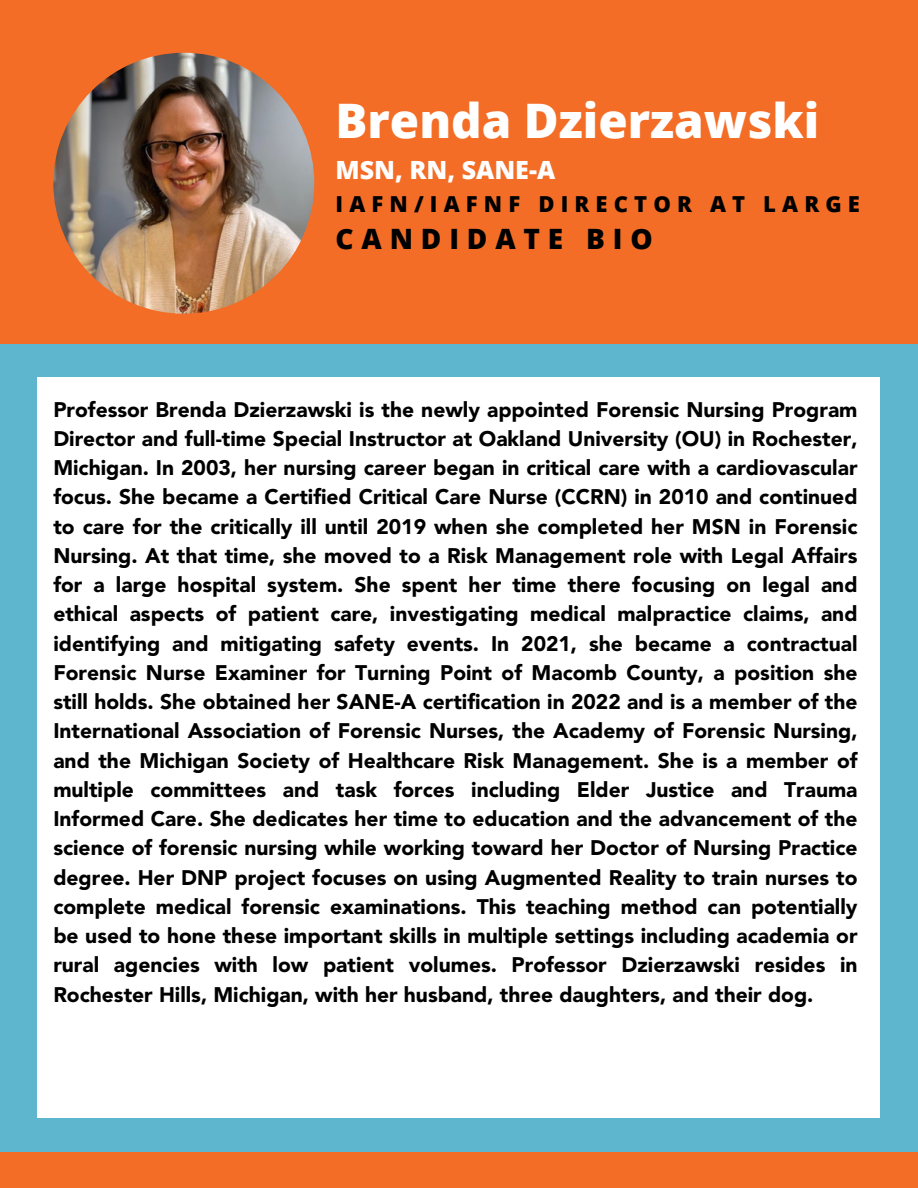
<style>
.page{position:relative;width:918px;height:1188px;background:#f36d26}
.page>*{position:absolute;margin:0;border:0;box-sizing:border-box;transform-origin:0 0}
.t1{font:800 47.55px "Open Sans";color:#fff}
.t2{font:800 28.05px "Open Sans";letter-spacing:.28em;color:#000}
.t3{font:800 25.05px "Open Sans";color:#fff}
.t4{font:800 22.05px "Open Sans";letter-spacing:.28em;color:#000}
.t5{font:900 21px/29.2px "Avenir LT Std";color:#000;text-align:justify}
</style>
<div class="page">
<div style="left:0;top:344px;width:918px;height:808px;background:#5db6ce"></div>
<img style="left:53px;top:53px;width:261px;height:261px;border-radius:50%">
<div style="left:38px;top:377px;width:842px;height:741px;background:#fff"></div>
<h2 class="t1" style="left:336px;top:88px;width:485px">Brenda Dzierzawski</h2>
<h3 class="t3" style="left:336px;top:152px;width:221px">MSN, RN, SANE-A</h3>
<p class="t4" style="left:336px;top:188px;width:526px">IAFN/IAFNF DIRECTOR AT LARGE</p>
<p class="t2" style="left:336px;top:219px;width:319px">CANDIDATE BIO</p>
<h1 class="t5" style="left:53px;top:397px;width:806px">Professor Brenda Dzierzawski is the newly appointed Forensic Nursing Program Director and full-time Special Instructor at Oakland University (OU) in Rochester, Michigan. In 2003, her nursing career began in critical care with a cardiovascular focus. She became a Certified Critical Care Nurse (CCRN) in 2010 and continued to care for the critically ill until 2019 when she completed her MSN in Forensic Nursing. At that time, she moved to a Risk Management role with Legal Affairs for a large hospital system. She spent her time there focusing on legal and ethical aspects of patient care, investigating medical malpractice claims, and identifying and mitigating safety events. In 2021, she became a contractual Forensic Nurse Examiner for Turning Point of Macomb County, a position she still holds. She obtained her SANE-A certification in 2022 and is a member of the International Association of Forensic Nurses, the Academy of Forensic Nursing, and the Michigan Society of Healthcare Risk Management. She is a member of multiple committees and task forces including Elder Justice and Trauma Informed Care. She dedicates her time to education and the advancement of the science of forensic nursing while working toward her Doctor of Nursing Practice degree. Her DNP project focuses on using Augmented Reality to train nurses to complete medical forensic examinations. This teaching method can potentially be used to hone these important skills in multiple settings including academia or rural agencies with low patient volumes. Professor Dzierzawski resides in Rochester Hills, Michigan, with her husband, three daughters, and their dog.</h1>
</div>
